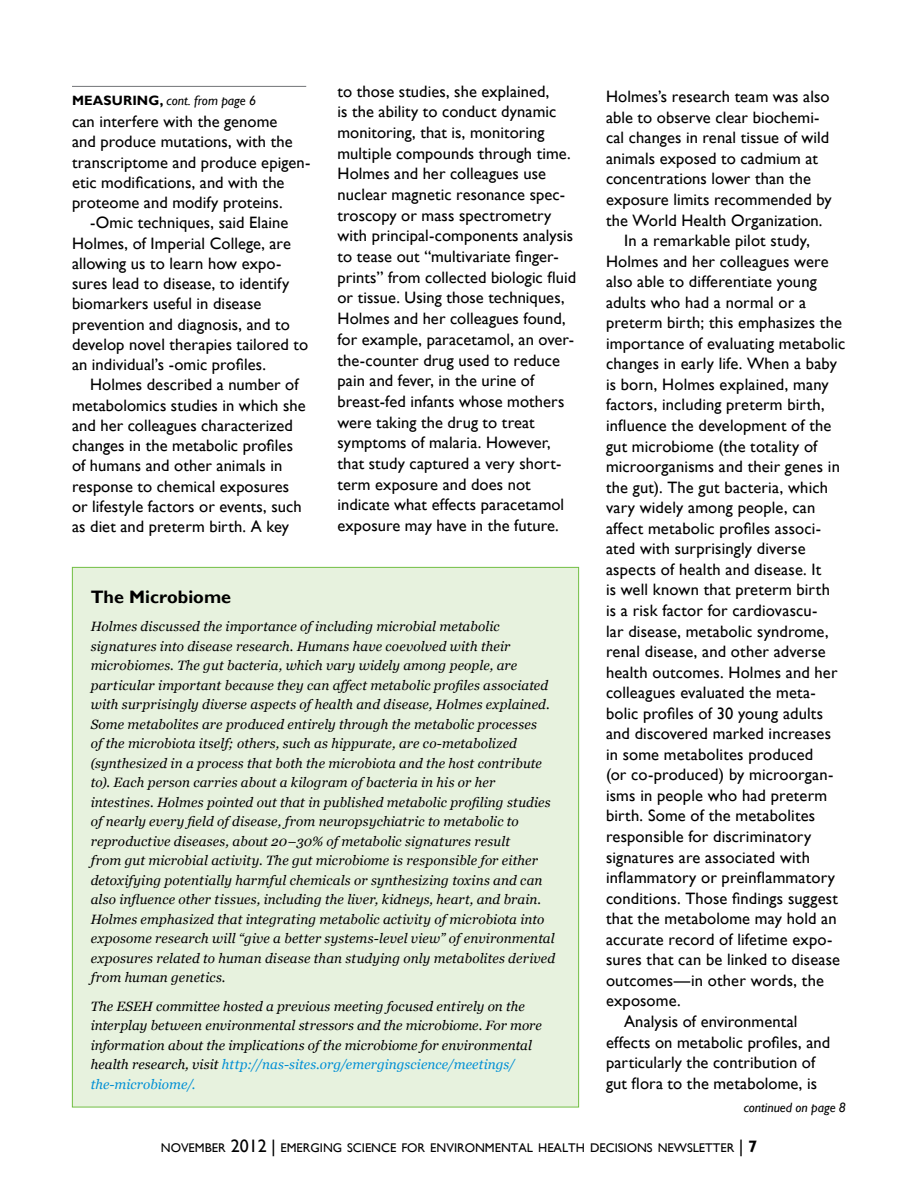
<style>
.page{position:relative;width:918px;height:1188px;background:#fff}
.page>*{position:absolute;margin:0;border:0;box-sizing:border-box;transform-origin:0 0}
.box_head{font:700 18px "Gill Sans";color:#000}
.body{font:16.5px/20.5px "Gill Sans";letter-spacing:.005em;color:#000}
.box_body{font:italic 13.5px/19.5px "Georgia";letter-spacing:.01em;color:#000}
.z_cont_from{font:italic 13.5px "Gill Sans";letter-spacing:-.005em;color:#000}
.z_cont_to{font:italic 13.5px "Gill Sans";letter-spacing:-.005em;color:#000}
.t1{font:12.6px "Gill Sans";color:#000}
.s1{font-weight:700;font-style:normal}
.s2{color:#008fd5}
.s3{font-size:18px}
.s4{font-weight:700;font-size:16.5px}
</style>
<div class="page">
<hr style="left:72px;top:86px;width:234px;height:1px;background:#808285">
<div style="left:72px;top:567px;width:507px;height:540px;background:#e7f2de"></div>
<p class="z_cont_from" style="left:72px;top:93px;width:186px"><span class="s1">MEASURING,</span> cont. from page 6</p>
<p class="body" style="left:72px;top:111px;width:240px">can interfere with the genome<br>and produce mutations, with the transcriptome and produce epigen&shy;etic modifications, and with the proteome and modify proteins.</p>
<p class="body" style="left:72px;top:213px;width:238px;text-indent:18px">-Omic techniques, said Elaine<br>Holmes, of Imperial College, are allowing us to learn how expo&shy;sures lead to disease, to identify biomarkers useful in disease prevention and diagnosis, and to develop novel therapies tailored to an individual’s -omic profiles.</p>
<p class="body" style="left:72px;top:375px;width:235px;text-indent:18px">Holmes described a number of metabolomics studies in which she and her colleagues characterized changes in the metabolic profiles of humans and other animals in response to chemical exposures or lifestyle factors or events, such as diet and preterm birth. A key</p>
<p class="body" style="left:338px;top:81px;width:240px">to those studies, she explained,<br>is the ability to conduct dynamic monitoring, that is, monitoring multiple compounds through time.<br>Holmes and her colleagues use nuclear magnetic resonance spec&shy;troscopy or mass spectrometry with principal-components analysis to tease out “multivariate finger&shy;prints” from collected biologic fluid or tissue. Using those techniques,<br>Holmes and her colleagues found, for example, paracetamol, an over&shy;the-counter drug used to reduce pain and fever, in the urine of breast-fed infants whose mothers were taking the drug to treat symptoms of malaria. However, that study captured a very short&shy;term exposure and does not indicate what effects paracetamol exposure may have in the future.</p>
<p class="box_head" style="left:91px;top:586px;width:142px">The Microbiome</p>
<p class="box_body" style="left:91px;top:616px;width:466px">Holmes discussed the importance of including microbial metabolic signatures into disease research. Humans have coevolved with their microbiomes. The gut bacteria, which vary widely among people, are particular important because they can affect metabolic profiles associated with surprisingly diverse aspects of health and disease, Holmes explained.<br>Some metabolites are produced entirely through the metabolic processes<br>of the microbiota itself; others, such as hippurate, are co-metabolized (synthesized in a process that both the microbiota and the host contribute to). Each person carries about a kilogram of bacteria in his or her intestines. Holmes pointed out that in published metabolic profiling studies of nearly every field of disease, from neuropsychiatric to metabolic to reproductive diseases, about 20–30% of metabolic signatures result<br>from gut microbial activity. The gut microbiome is responsible for either detoxifying potentially harmful chemicals or synthesizing toxins and can also influence other tissues, including the liver, kidneys, heart, and brain.<br>Holmes emphasized that integrating metabolic activity of microbiota into exposome research will “give a better systems-level view” of environmental exposures related to human disease than studying only metabolites derived from human genetics.</p>
<p class="box_body" style="left:91px;top:996px;width:453px">The ESEH committee hosted a previous meeting focused entirely on the interplay between environmental stressors and the microbiome. For more information about the implications of the microbiome for environmental health research, visit <span class="s2">http://nas-sites.org/emergingscience/meetings/ the-microbiome/.</span></p>
<p class="body" style="left:606px;top:86px;width:227px">Holmes’s research team was also able to observe clear biochemi&shy;cal changes in renal tissue of wild animals exposed to cadmium at concentrations lower than the exposure limits recommended by the World Health Organization.</p>
<p class="body" style="left:606px;top:231px;width:241px;text-indent:18px">In a remarkable pilot study,<br>Holmes and her colleagues were also able to differentiate young adults who had a normal or a preterm birth; this emphasizes the importance of evaluating metabolic changes in early life. When a baby is born, Holmes explained, many factors, including preterm birth, influence the development of the gut microbiome (the totality of microorganisms and their genes in the gut). The gut bacteria, which vary widely among people, can affect metabolic profiles associ&shy;ated with surprisingly diverse aspects of health and disease. It<br>is well known that preterm birth<br>is a risk factor for cardiovascu-<br>lar disease, metabolic syndrome, renal disease, and other adverse health outcomes. Holmes and her colleagues evaluated the meta&shy;bolic profiles of 30 young adults and discovered marked increases in some metabolites produced<br>(or co-produced) by microorgan&shy;isms in people who had preterm birth. Some of the metabolites responsible for discriminatory signatures are associated with inflammatory or preinflammatory conditions. Those findings suggest that the metabolome may hold an accurate record of lifetime expo&shy;sures that can be linked to disease outcomes—in other words, the exposome.</p>
<p class="body" style="left:606px;top:1011px;width:226px;text-indent:18px">Analysis of environmental effects on metabolic profiles, and particularly the contribution of gut flora to the metabolome, is</p>
<p class="z_cont_to" style="left:744px;top:1099px;width:104px">continued on page 8</p>
<p class="t1" style="left:161px;top:1140px;width:598px">NOVEMBER <span class="s3">2012 |</span> EMERGING SCIENCE FOR ENVIRONMENTAL HEALTH DECISIONS NEWSLETTER <span class="s3">|</span> <span class="s4">7</span></p>
</div>
